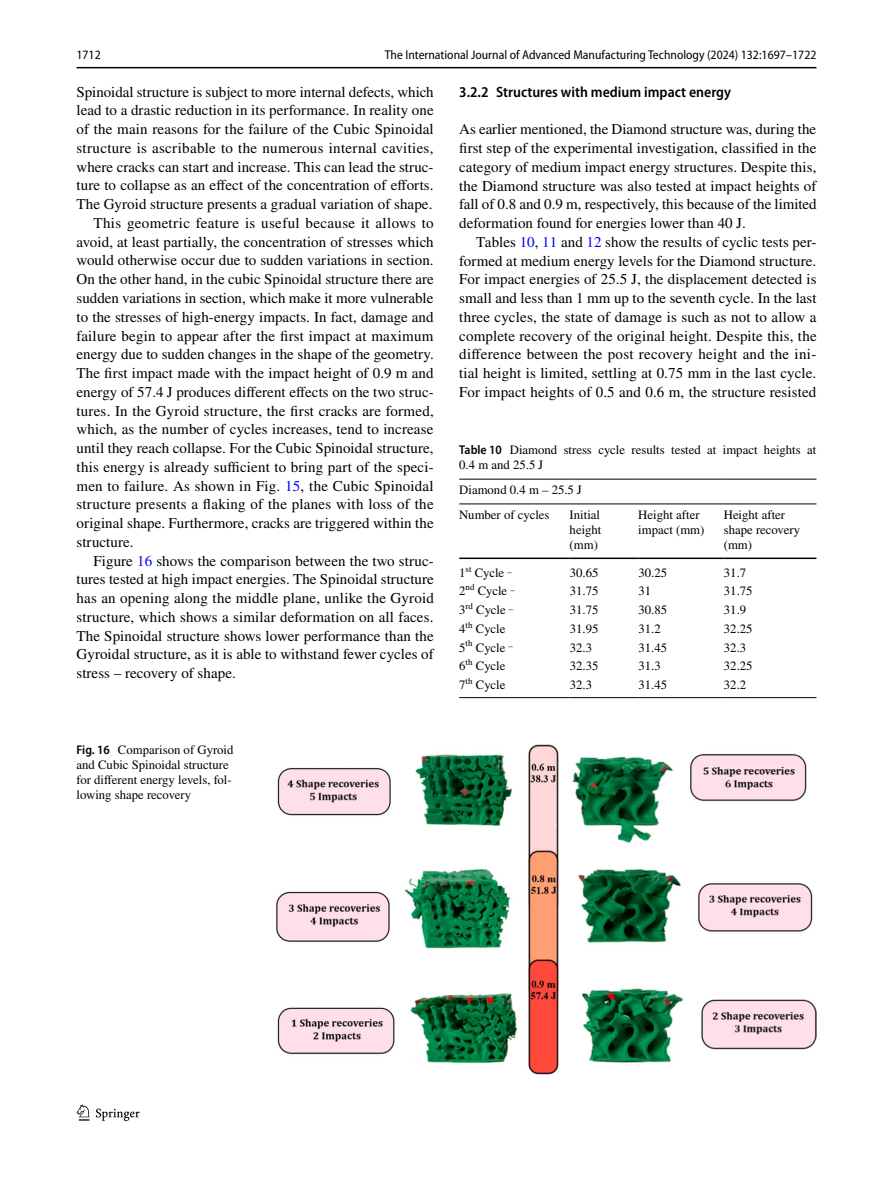
<style>
.page{position:relative;width:893px;height:1187px;background:#fff}
.page>*{position:absolute;margin:0;border:0;box-sizing:border-box;transform-origin:0 0}
.t1{font:15px/18.8px "STIX";letter-spacing:.005em;color:#000;text-align:justify}
.t2{font:15px "STIX";letter-spacing:.025em;color:#000}
.t3{font:600 semi-condensed 15px "Myriad Pro";color:#000}
.t4{font:12.75px/15px "STIX";color:#000}
.t5{font:semi-condensed 12.75px "Myriad Pro";color:#000}
.s1{color:#00f}
.s2{font-family:"Myriad Pro";font-weight:600;font-stretch:semi-condensed}
</style>
<div class="page">
<hr style="left:77px;top:67px;width:739px;height:1px;background:#000">
<svg style="left:77px;top:1104px;width:12px;height:16px"></svg>
<svg style="left:96px;top:1108px;width:44px;height:12px"></svg>
<img style="left:276px;top:744px;width:540px;height:329px">
<hr style="left:459px;top:478px;width:111px;height:1px;background:#000">
<hr style="left:570px;top:478px;width:68px;height:1px;background:#000">
<hr style="left:638px;top:478px;width:86px;height:1px;background:#000">
<hr style="left:724px;top:478px;width:92px;height:1px;background:#000">
<hr style="left:459px;top:557px;width:111px;height:2px;background:#000">
<hr style="left:570px;top:557px;width:68px;height:2px;background:#000">
<hr style="left:638px;top:557px;width:86px;height:2px;background:#000">
<hr style="left:724px;top:557px;width:92px;height:2px;background:#000">
<hr style="left:459px;top:697px;width:111px;height:1px;background:#000">
<hr style="left:570px;top:697px;width:68px;height:1px;background:#000">
<hr style="left:638px;top:697px;width:86px;height:1px;background:#000">
<hr style="left:724px;top:697px;width:92px;height:1px;background:#000">
<hr style="left:459px;top:503px;width:357px;height:1px;background:#000">
<p class="t5" style="left:77px;top:48px;width:26px">1712</p>
<p class="t5" style="left:385px;top:48px;width:433px">The International Journal of Advanced Manufacturing Technology (2024) 132:1697–1722</p>
<p class="t1" style="left:77px;top:83px;width:359px">Spinoidal structure is subject to more internal defects, which</p>
<p class="t1" style="left:77px;top:102px;width:359px">lead to a drastic reduction in its performance. In reality one</p>
<p class="t1" style="left:77px;top:121px;width:359px">of the main reasons for the failure of the Cubic Spinoidal</p>
<p class="t1" style="left:77px;top:139px;width:358px">structure is ascribable to the numerous internal cavities,</p>
<p class="t1" style="left:77px;top:158px;width:359px">where cracks can start and increase. This can lead the struc-</p>
<p class="t1" style="left:77px;top:177px;width:359px">ture to collapse as an effect of the concentration of efforts.</p>
<p class="t1" style="left:77px;top:196px;width:357px">The Gyroid structure presents a gradual variation of shape.</p>
<p class="t2" style="left:94px;top:212px;width:342px">This geometric feature is useful because it allows to</p>
<p class="t1" style="left:77px;top:233px;width:359px">avoid, at least partially, the concentration of stresses which</p>
<p class="t1" style="left:77px;top:252px;width:359px">would otherwise occur due to sudden variations in section.</p>
<p class="t1" style="left:77px;top:271px;width:359px">On the other hand, in the cubic Spinoidal structure there are</p>
<p class="t1" style="left:77px;top:289px;width:358px">sudden variations in section, which make it more vulnerable</p>
<p class="t1" style="left:77px;top:308px;width:359px">to the stresses of high-energy impacts. In fact, damage and</p>
<p class="t1" style="left:77px;top:327px;width:359px">failure begin to appear after the first impact at maximum</p>
<p class="t1" style="left:77px;top:346px;width:359px">energy due to sudden changes in the shape of the geometry.</p>
<p class="t1" style="left:77px;top:364px;width:359px">The first impact made with the impact height of 0.9 m and</p>
<p class="t1" style="left:77px;top:383px;width:359px">energy of 57.4 J produces different effects on the two struc-</p>
<p class="t1" style="left:77px;top:402px;width:359px">tures. In the Gyroid structure, the first cracks are formed,</p>
<p class="t1" style="left:77px;top:421px;width:358px">which, as the number of cycles increases, tend to increase</p>
<p class="t1" style="left:77px;top:439px;width:358px">until they reach collapse. For the Cubic Spinoidal structure,</p>
<p class="t1" style="left:77px;top:458px;width:359px">this energy is already sufficient to bring part of the speci-</p>
<p class="t1" style="left:77px;top:477px;width:359px">men to failure. As shown in Fig. <span class="s1">15</span>, the Cubic Spinoidal</p>
<p class="t1" style="left:77px;top:496px;width:359px">structure presents a flaking of the planes with loss of the</p>
<p class="t1" style="left:77px;top:514px;width:359px">original shape. Furthermore, cracks are triggered within the</p>
<p class="t1" style="left:77px;top:533px;width:59px">structure.</p>
<p class="t1" style="left:94px;top:552px;width:342px">Figure <span class="s1">16</span> shows the comparison between the two struc-</p>
<p class="t1" style="left:77px;top:571px;width:359px">tures tested at high impact energies. The Spinoidal structure</p>
<p class="t1" style="left:77px;top:589px;width:359px">has an opening along the middle plane, unlike the Gyroid</p>
<p class="t1" style="left:77px;top:608px;width:358px">structure, which shows a similar deformation on all faces.</p>
<p class="t1" style="left:77px;top:627px;width:359px">The Spinoidal structure shows lower performance than the</p>
<p class="t1" style="left:77px;top:646px;width:359px">Gyroidal structure, as it is able to withstand fewer cycles of</p>
<p class="t1" style="left:77px;top:664px;width:161px">stress – recovery of shape.</p>
<p class="t3" style="left:459px;top:83px;width:273px">3.2.2 Structures with medium impact energy</p>
<p class="t1" style="left:459px;top:121px;width:359px">As earlier mentioned, the Diamond structure was, during the first step of the experimental investigation, classified in the category of medium impact energy structures. Despite this, the Diamond structure was also tested at impact heights of fall of 0.8 and 0.9 m, respectively, this because of the limited deformation found for energies lower than 40 J.</p>
<p class="t1" style="left:459px;top:233px;width:359px;text-indent:17px">Tables <span class="s1">10</span>, <span class="s1">11</span> and <span class="s1">12</span> show the results of cyclic tests per&shy;formed at medium energy levels for the Diamond structure.<br>For impact energies of 25.5 J, the displacement detected is small and less than 1 mm up to the seventh cycle. In the last three cycles, the state of damage is such as not to allow a complete recovery of the original height. Despite this, the difference between the post recovery height and the ini&shy;tial height is limited, settling at 0.75 mm in the last cycle.<br>For impact heights of 0.5 and 0.6 m, the structure resisted</p>
<p class="t4" style="left:459px;top:442px;width:359px"><span class="s2">Table 10</span> Diamond stress cycle results tested at impact heights at<br>0.4 m and 25.5 J</p>
<p class="t4" style="left:459px;top:478px;width:124px;line-height:24.5px">Diamond 0.4 m – 25.5 J<br>Number of cycles</p>
<p class="t4" style="left:570px;top:507px;width:33px;text-align:justify">Initial height (mm)</p>
<p class="t4" style="left:638px;top:507px;width:68px">Height after impact (mm)</p>
<p class="t4" style="left:724px;top:507px;width:78px">Height after shape recovery (mm)</p>
<p class="t4" style="left:459px;top:565px;width:54px">1<sup>st</sup> Cycle <sup>_</sup></p>
<p class="t4" style="left:570px;top:565px;width:30px">30.65</p>
<p class="t4" style="left:638px;top:565px;width:30px">30.25</p>
<p class="t4" style="left:724px;top:565px;width:24px">31.7</p>
<p class="t4" style="left:459px;top:584px;width:57px">2<sup>nd</sup> Cycle <sup>_</sup></p>
<p class="t4" style="left:570px;top:584px;width:30px">31.75</p>
<p class="t4" style="left:638px;top:584px;width:14px">31</p>
<p class="t4" style="left:724px;top:584px;width:30px">31.75</p>
<p class="t4" style="left:459px;top:603px;width:56px">3<sup>rd</sup> Cycle <sup>_</sup></p>
<p class="t4" style="left:570px;top:603px;width:30px">31.75</p>
<p class="t4" style="left:638px;top:603px;width:30px">30.85</p>
<p class="t4" style="left:724px;top:603px;width:24px">31.9</p>
<p class="t4" style="left:459px;top:622px;width:48px">4<sup>th</sup> Cycle</p>
<p class="t4" style="left:570px;top:622px;width:30px">31.95</p>
<p class="t4" style="left:638px;top:622px;width:24px">31.2</p>
<p class="t4" style="left:724px;top:622px;width:30px">32.25</p>
<p class="t4" style="left:459px;top:640px;width:55px">5<sup>th</sup> Cycle <sup>_</sup></p>
<p class="t4" style="left:570px;top:640px;width:24px">32.3</p>
<p class="t4" style="left:638px;top:640px;width:30px">31.45</p>
<p class="t4" style="left:724px;top:640px;width:24px">32.3</p>
<p class="t4" style="left:459px;top:659px;width:48px">6<sup>th</sup> Cycle</p>
<p class="t4" style="left:570px;top:659px;width:30px">32.35</p>
<p class="t4" style="left:638px;top:659px;width:24px">31.3</p>
<p class="t4" style="left:724px;top:659px;width:30px">32.25</p>
<p class="t4" style="left:459px;top:678px;width:48px">7<sup>th</sup> Cycle</p>
<p class="t4" style="left:570px;top:678px;width:24px">32.3</p>
<p class="t4" style="left:638px;top:678px;width:30px">31.45</p>
<p class="t4" style="left:724px;top:678px;width:24px">32.2</p>
<p class="t4" style="left:77px;top:743px;width:158px"><span class="s2">Fig. 16</span> Comparison of Gyroid and Cubic Spinoidal structure for different energy levels, fol&shy;lowing shape recovery</p>
</div>
